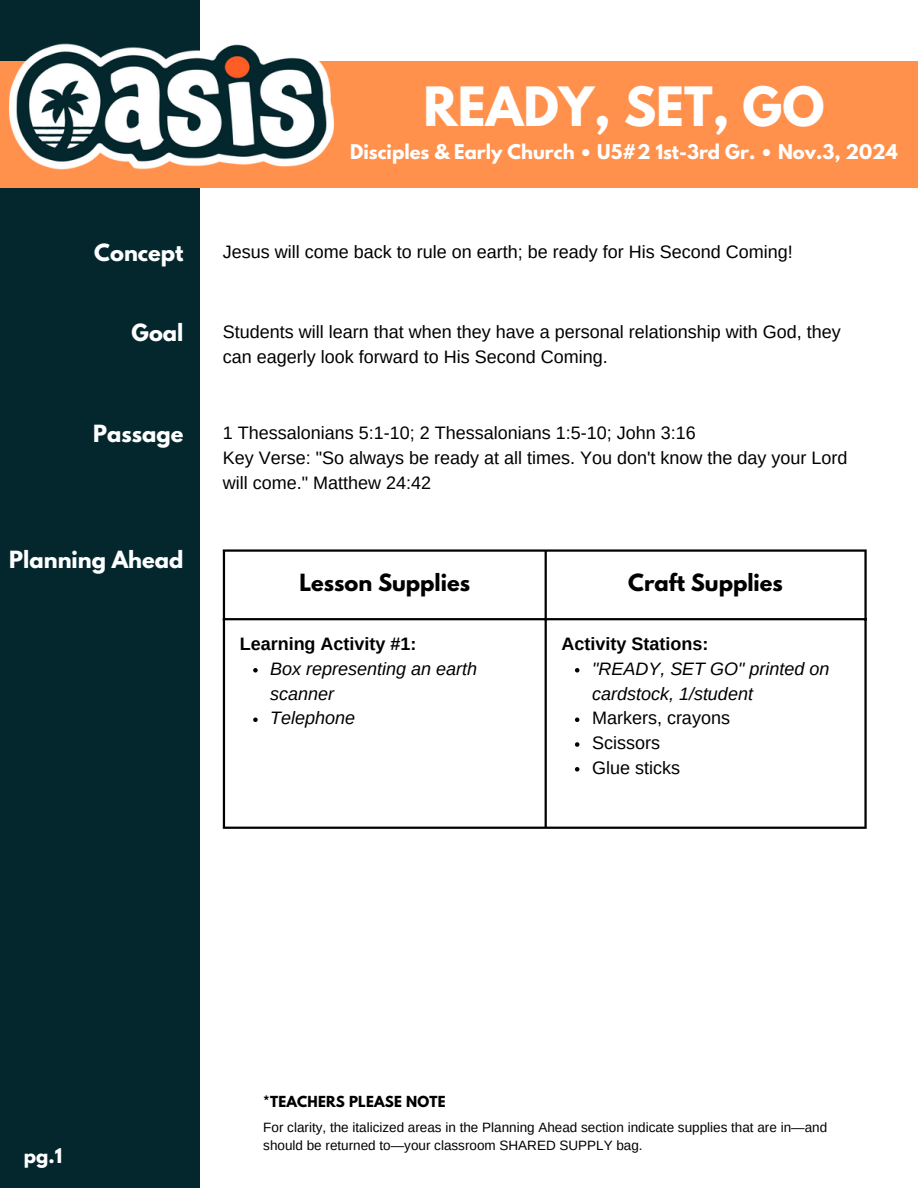
<style>
.page{position:relative;width:918px;height:1188px;background:#fff}
.page>*{position:absolute;margin:0;border:0;box-sizing:border-box;transform-origin:0 0}
.t1{font:700 48px "League Spartan";color:#fff}
.t2{font:700 21px "League Spartan";color:#fff}
.t3{font:700 21px "League Spartan";color:#000}
.t4{font:18px/24.8px "Arimo";color:#000}
.t5{font:18px/24.8px "Arimo";color:#000}
.t6{font:italic 18px/24.8px "Arimo";color:#000}
.t7{font:700 18px "League Spartan";color:#fff}
.t8{font:700 18px "Arimo";color:#000}
.t9{font:13.5px/18px "Arimo";color:#000}
.t10{font:700 13.5px "League Spartan";letter-spacing:.015em;color:#000}
</style>
<div class="page">
<div style="left:0;top:0;width:199px;height:1188px;background:#03272d"></div>
<div style="left:0;top:62px;width:918px;height:126px;background:#ff914d"></div>
<img style="left:7px;top:37px;width:330px;height:132px">
<svg style="left:253px;top:668px;width:5px;height:5px"></svg>
<svg style="left:253px;top:718px;width:5px;height:4px"></svg>
<svg style="left:575px;top:668px;width:4px;height:5px"></svg>
<svg style="left:575px;top:718px;width:4px;height:4px"></svg>
<svg style="left:575px;top:742px;width:4px;height:5px"></svg>
<svg style="left:575px;top:767px;width:4px;height:5px"></svg>
<hr style="left:223px;top:552px;width:2px;height:275px;background:#000">
<hr style="left:545px;top:552px;width:2px;height:275px;background:#000">
<hr style="left:864px;top:552px;width:3px;height:275px;background:#000">
<hr style="left:223px;top:549px;width:644px;height:3px;background:#000">
<hr style="left:223px;top:618px;width:644px;height:2px;background:#000">
<hr style="left:223px;top:827px;width:644px;height:2px;background:#000">
<h3 class="t1" style="left:424px;top:83px;width:402px">READY, SET, GO</h3>
<p class="t7" style="left:350px;top:143px;width:549px">Disciples &amp; Early Church • U5#2 1st-3rd Gr. • Nov.3, 2024</p>
<h3 class="t2" style="left:94px;top:243px;width:91px">Concept</h3>
<h1 class="t4" style="left:223px;top:240px;width:571px">Jesus will come back to rule on earth; be ready for His Second Coming!</h1>
<h4 class="t2" style="left:132px;top:323px;width:53px">Goal</h4>
<h4 class="t2" style="left:93px;top:423px;width:92px">Passage</h4>
<p class="t2" style="left:9px;top:549px;width:176px">Planning Ahead</p>
<h2 class="t5" style="left:223px;top:320px;width:619px">Students will learn that when they have a personal relationship with God, they can eagerly look forward to His Second Coming.</h2>
<h2 class="t4" style="left:223px;top:420px;width:626px">1 Thessalonians 5:1-10; 2 Thessalonians 1:5-10; John 3:16<br>Key Verse: "So always be ready at all times. You don't know the day your Lord will come." Matthew 24:42</h2>
<h4 class="t3" style="left:299px;top:572px;width:172px">Lesson Supplies</h4>
<p class="t3" style="left:628px;top:572px;width:156px">Craft Supplies</p>
<p class="t8" style="left:240px;top:634px;width:178px">Learning Activity #1:</p>
<p class="t6" style="left:270px;top:656px;width:209px">Box representing an earth scanner</p>
<p class="t6" style="left:270px;top:706px;width:87px">Telephone</p>
<p class="t8" style="left:561px;top:634px;width:148px">Activity Stations:</p>
<p class="t6" style="left:592px;top:656px;width:239px">"READY, SET GO" printed on cardstock, 1/student</p>
<p class="t4" style="left:592px;top:706px;width:139px">Markers, crayons</p>
<p class="t4" style="left:592px;top:730px;width:69px">Scissors</p>
<p class="t4" style="left:592px;top:755px;width:89px">Glue sticks</p>
<h2 class="t7" style="left:24px;top:1146px;width:40px">pg.1</h2>
<p class="t10" style="left:263px;top:1095px;width:184px">*TEACHERS PLEASE NOTE</p>
<h5 class="t9" style="left:263px;top:1119px;width:565px">For clarity, the italicized areas in the Planning Ahead section indicate supplies that are in—and should be returned to—your classroom SHARED SUPPLY bag.</h5>
</div>
